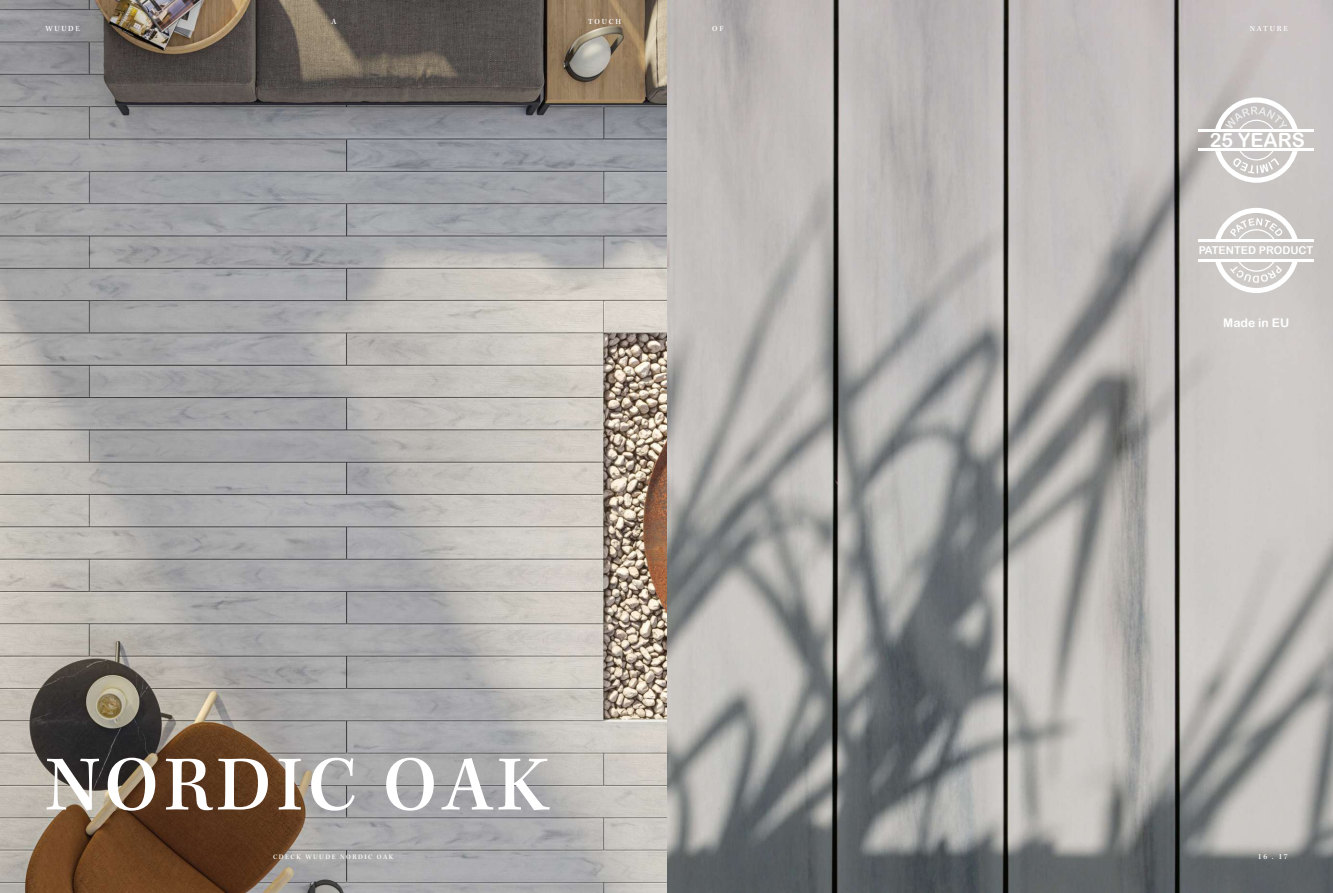
<style>
.page{position:relative;width:1333px;height:893px;background:#fff}
.page>*{position:absolute;margin:0;border:0;box-sizing:border-box;transform-origin:0 0}
.t1{font:500 80px "Kepler Std";letter-spacing:.06em;color:#fff}
.t2{font:19.6px "Arial Rounded MT Bold";color:#fff}
.t3{font:12px "Arial Rounded MT Bold";color:#fff}
.t4{font:10.8px "Arial Rounded MT Bold";color:#fff}
.t5{font:500 8px "Kepler Std";letter-spacing:.205em;color:#fff}
.t6{font:500 7px "Kepler Std";letter-spacing:.21em;color:#fff}
</style>
<div class="page">
<img style="left:0;top:0;width:1332px;height:893px">
<svg style="left:1215px;top:261px;width:82px;height:32px"></svg>
<svg style="left:1215px;top:208px;width:82px;height:31px"></svg>
<hr style="left:1198px;top:259px;width:115px;height:2px;background:#fff">
<hr style="left:1198px;top:239px;width:115px;height:3px;background:#fff">
<hr style="left:1198px;top:148px;width:115px;height:3px;background:#fff">
<hr style="left:1198px;top:129px;width:115px;height:3px;background:#fff">
<svg style="left:1215px;top:151px;width:82px;height:32px"></svg>
<svg style="left:1215px;top:97px;width:82px;height:32px"></svg>
<p class="t5" style="left:45px;top:26px;width:36px">WUUDE</p>
<p class="t5" style="left:331px;top:18px;width:7px">A</p>
<p class="t5" style="left:588px;top:18px;width:35px">TOUCH</p>
<p class="t5" style="left:712px;top:26px;width:13px">OF</p>
<p class="t5" style="left:1249px;top:26px;width:39px">NATURE</p>
<h2 class="t2" style="left:1209px;top:133px;width:96px">25 YEARS</h2>
<h3 class="t4" style="left:1198px;top:246px;width:116px">PATENTED PRODUCT</h3>
<h3 class="t3" style="left:1223px;top:318px;width:67px">Made in EU</h3>
<h1 class="t1" style="left:46px;top:753px;width:504px">NORDIC OAK</h1>
<p class="t6" style="left:273px;top:854px;width:122px">CDECK WUUDE NORDIC OAK</p>
<p class="t5" style="left:1257px;top:853px;width:31px">16 . 17</p>
</div>
